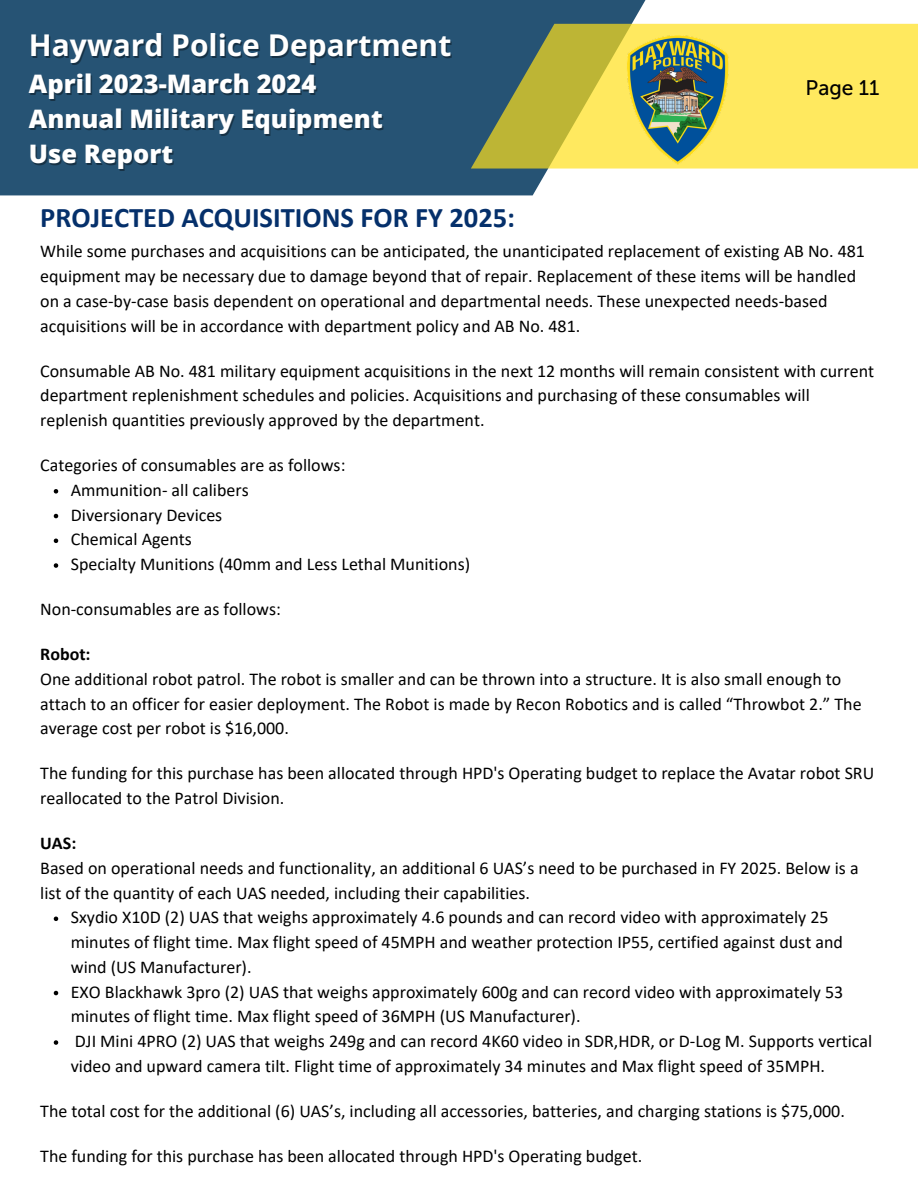
<style>
.page{position:relative;width:918px;height:1188px;background:#fff}
.page>*{position:absolute;margin:0;border:0;box-sizing:border-box;transform-origin:0 0}
.t1{font:700 30px "Open Sans";color:#fff}
.t2{font:700 28.5px "Calibri";color:#05306b}
.t3{font:800 25.5px "Open Sans";color:#fff}
.t4{font:21px "Museo Sans 500";color:#000}
.t5{font:18px/24.8px "Calibri";color:#000}
.t6{font:700 18px "Calibri";color:#000}
</style>
<div class="page">
<div style="left:0;top:0;width:660px;height:195px;background:#265374"></div>
<svg style="left:471px;top:24px;width:447px;height:145px;background:#d5ca58"></svg>
<img style="left:626px;top:24px;width:110px;height:148px">
<svg style="left:54px;top:489px;width:4px;height:5px"></svg>
<svg style="left:54px;top:514px;width:4px;height:4px"></svg>
<svg style="left:54px;top:539px;width:4px;height:4px"></svg>
<svg style="left:54px;top:563px;width:4px;height:5px"></svg>
<svg style="left:54px;top:917px;width:4px;height:4px"></svg>
<svg style="left:54px;top:991px;width:4px;height:4px"></svg>
<svg style="left:54px;top:1040px;width:4px;height:5px"></svg>
<p class="t1" style="left:29px;top:24px;width:424px">Hayward Police Department</p>
<p class="t3" style="left:29px;top:66px;width:289px">April 2023-March 2024</p>
<p class="t3" style="left:29px;top:101px;width:355px">Annual Military Equipment</p>
<h1 class="t3" style="left:29px;top:136px;width:146px">Use Report</h1>
<p class="t2" style="left:40px;top:206px;width:476px">PROJECTED ACQUISITIONS FOR FY 2025:</p>
<p class="t5" style="left:40px;top:240px;width:826px">While some purchases and acquisitions can be anticipated, the unanticipated replacement of existing AB No. 481 equipment may be necessary due to damage beyond that of repair. Replacement of these items will be handled on a case-by-case basis dependent on operational and departmental needs. These unexpected needs-based acquisitions will be in accordance with department policy and AB No. 481.</p>
<p class="t5" style="left:40px;top:360px;width:835px">Consumable AB No. 481 military equipment acquisitions in the next 12 months will remain consistent with current department replenishment schedules and policies. Acquisitions and purchasing of these consumables will replenish quantities previously approved by the department.</p>
<p class="t5" style="left:40px;top:454px;width:307px">Categories of consumables are as follows:</p>
<p class="t5" style="left:71px;top:479px;width:179px">Ammunition- all calibers</p>
<p class="t5" style="left:71px;top:504px;width:153px">Diversionary Devices</p>
<p class="t5" style="left:71px;top:528px;width:123px">Chemical Agents</p>
<p class="t5" style="left:71px;top:553px;width:401px">Specialty Munitions (40mm and Less Lethal Munitions)</p>
<p class="t5" style="left:40px;top:598px;width:242px">Non-consumables are as follows:</p>
<p class="t6" style="left:40px;top:647px;width:52px">Robot:</p>
<p class="t5" style="left:40px;top:668px;width:823px">One additional robot patrol. The robot is smaller and can be thrown into a structure. It is also small enough to attach to an officer for easier deployment. The Robot is made by Recon Robotics and is called “Throwbot 2.” The average cost per robot is $16,000.</p>
<p class="t5" style="left:40px;top:762px;width:836px">The funding for this purchase has been allocated through HPD's Operating budget to replace the Avatar robot SRU reallocated to the Patrol Division.</p>
<p class="t6" style="left:40px;top:836px;width:38px">UAS:</p>
<p class="t5" style="left:40px;top:857px;width:820px">Based on operational needs and functionality, an additional 6 UAS’s need to be purchased in FY 2025. Below is a list of the quantity of each UAS needed, including their capabilities.</p>
<p class="t5" style="left:71px;top:906px;width:774px">Sxydio X10D (2) UAS that weighs approximately 4.6 pounds and can record video with approximately 25 minutes of flight time. Max flight speed of 45MPH and weather protection IP55, certified against dust and wind (US Manufacturer).</p>
<p class="t5" style="left:71px;top:981px;width:774px">EXO Blackhawk 3pro (2) UAS that weighs approximately 600g and can record video with approximately 53 minutes of flight time. Max flight speed of 36MPH (US Manufacturer).</p>
<p class="t5" style="left:71px;top:1030px;width:803px">DJI Mini 4PRO (2) UAS that weighs 249g and can record 4K60 video in SDR,HDR, or D-Log M. Supports vertical video and upward camera tilt. Flight time of approximately 34 minutes and Max flight speed of 35MPH.</p>
<p class="t5" style="left:40px;top:1100px;width:806px">The total cost for the additional (6) UAS’s, including all accessories, batteries, and charging stations is $75,000.</p>
<p class="t5" style="left:40px;top:1145px;width:604px">The funding for this purchase has been allocated through HPD's Operating budget.</p>
<p class="t4" style="left:806px;top:75px;width:75px">Page 11</p>
</div>
